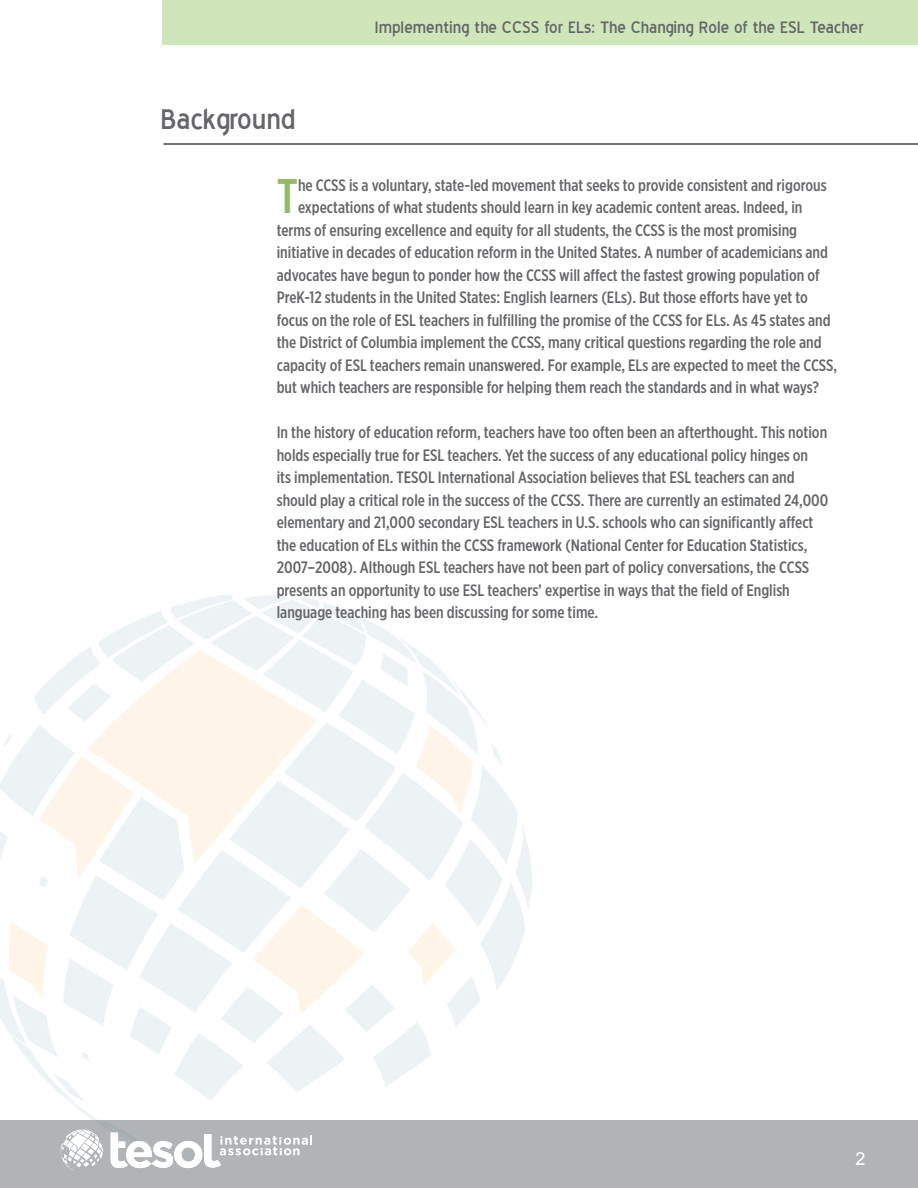
<style>
.page{position:relative;width:918px;height:1188px;background:#fff}
.page>*{position:absolute;margin:0;border:0;box-sizing:border-box;transform-origin:0 0}
.t1{font:500 48.6px "Gotham X Narrow";color:#95b96b}
.t2{font:36px "Blue Highway";color:#656669}
.t3{font:21px "Blue Highway";color:#656669}
.t4{font:18px "Arial";color:#fff}
.t5{font:500 16.5px/22.5px "Gotham X Narrow";color:#656669}
</style>
<div class="page">
<div style="left:162px;top:0;width:756px;height:45px;background:#cee6b9"></div>
<div style="left:0;top:1120px;width:918px;height:68px;background:#b1b4b6"></div>
<svg style="left:0;top:594px;width:532px;height:577px"></svg>
<hr style="left:163px;top:143px;width:755px;height:2px;background:#000">
<h2 class="t2" style="left:160px;top:104px;width:137px">Background</h2>
<p class="t3" style="left:375px;top:19px;width:491px">Implementing the CCSS for ELs: The Changing Role of the ESL Teacher</p>
<h1 class="t1" style="left:277px;top:167px;width:23px">T</h1>
<p class="t5" style="left:298px;top:173px;width:530px">he CCSS is a voluntary, state-led movement that seeks to provide consistent and rigorous</p>
<p class="t5" style="left:298px;top:196px;width:506px">expectations of what students should learn in key academic content areas. Indeed, in</p>
<p class="t5" style="left:277px;top:218px;width:522px">terms of ensuring excellence and equity for all students, the CCSS is the most promising</p>
<p class="t5" style="left:277px;top:241px;width:553px">initiative in decades of education reform in the United States. A number of academicians and</p>
<p class="t5" style="left:277px;top:263px;width:545px">advocates have begun to ponder how the CCSS will affect the fastest growing population of</p>
<p class="t5" style="left:277px;top:286px;width:533px">PreK-12 students in the United States: English learners (ELs). But those efforts have yet to</p>
<p class="t5" style="left:277px;top:308px;width:555px">focus on the role of ESL teachers in fulfilling the promise of the CCSS for ELs. As 45 states and</p>
<p class="t5" style="left:277px;top:331px;width:546px">the District of Columbia implement the CCSS, many critical questions regarding the role and</p>
<p class="t5" style="left:277px;top:353px;width:562px">capacity of ESL teachers remain unanswered. For example, ELs are expected to meet the CCSS,</p>
<p class="t5" style="left:277px;top:376px;width:544px">but which teachers are responsible for helping them reach the standards and in what ways?</p>
<p class="t5" style="left:277px;top:421px;width:553px">In the history of education reform, teachers have too often been an afterthought. This notion holds especially true for ESL teachers. Yet the success of any educational policy hinges on<br>its implementation. TESOL International Association believes that ESL teachers can and should play a critical role in the success of the CCSS. There are currently an estimated 24,000 elementary and 21,000 secondary ESL teachers in U.S. schools who can significantly affect the education of ELs within the CCSS framework (National Center for Education Statistics, 2007–2008). Although ESL teachers have not been part of policy conversations, the CCSS presents an opportunity to use ESL teachers’ expertise in ways that the field of English language teaching has been discussing for some time.</p>
<p class="t4" style="left:855px;top:1147px;width:12px">2</p>
</div>
